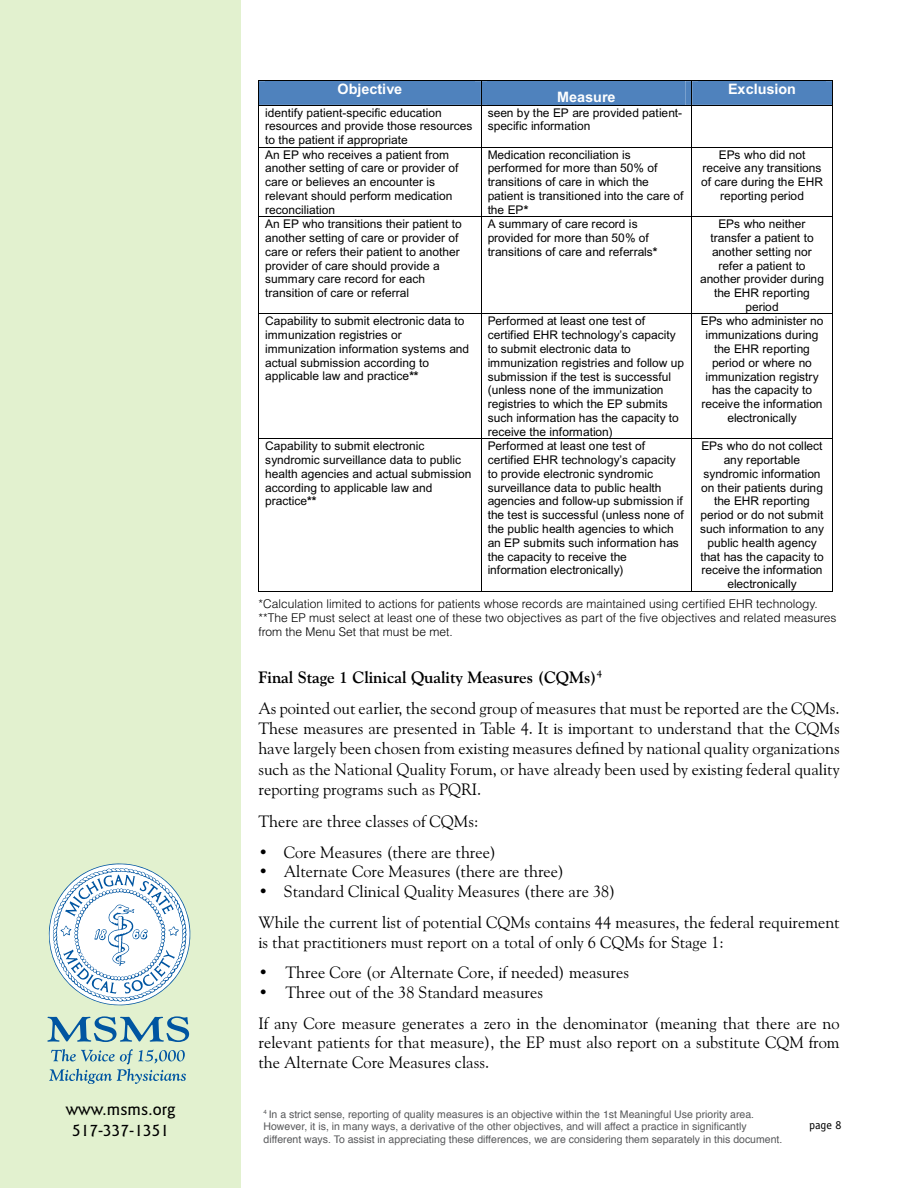
<style>
.page{position:relative;width:918px;height:1188px;background:#fff}
.page>*{position:absolute;margin:0;border:0;box-sizing:border-box;transform-origin:0 0}
.t1{font:500 18px/21.6px "Goudy Sans";color:#000;text-align:center}
.t2{font:700 16.8px "Arial";color:#000}
.t3{font:16.5px/20.2px "Goudy Old Style BT";color:#000}
.t4{font:14.4px/16.5px "Arial";color:#000}
.t5{font:700 14.4px "Arial";letter-spacing:.005em;color:#fff}
.t6{font:12px/13.8px "Arial";color:#000}
.t7{font:300 12px/14.4px "Helvetica";color:#000}
.t8{font:12px "Officina Sans";color:#000}
.t9{font:10.5px/12.6px "Helvetica";color:#58595b}
.t10{font:9.6px "Arial";color:#000}
.t11{font:7.8px "Arial";color:#000}
.s1{font-weight:700}
.s2{font-size:14.4px}
</style>
<div class="page">
<div style="left:0;top:0;width:241px;height:1188px;background:#e2f1cf"></div>
<svg style="left:48px;top:863px;width:143px;height:143px"></svg>
<svg style="left:47px;top:1016px;width:142px;height:26px"></svg>
<svg style="left:49px;top:1049px;width:137px;height:35px"></svg>
<svg style="left:258px;top:81px;width:575px;height:25px;background:#4b7cb4"></svg>
<hr style="left:258px;top:105px;width:1px;height:42px;background:#000">
<hr style="left:481px;top:105px;width:1px;height:42px;background:#000">
<hr style="left:692px;top:105px;width:1px;height:42px;background:#000">
<hr style="left:832px;top:105px;width:1px;height:42px;background:#000">
<hr style="left:259px;top:147px;width:222px;height:1px;background:#000">
<hr style="left:481px;top:147px;width:211px;height:1px;background:#000">
<hr style="left:692px;top:147px;width:140px;height:1px;background:#000">
<hr style="left:258px;top:148px;width:1px;height:69px;background:#000">
<hr style="left:481px;top:148px;width:1px;height:69px;background:#000">
<hr style="left:692px;top:148px;width:1px;height:69px;background:#000">
<hr style="left:832px;top:148px;width:1px;height:69px;background:#000">
<hr style="left:259px;top:217px;width:222px;height:1px;background:#000">
<hr style="left:481px;top:217px;width:211px;height:1px;background:#000">
<hr style="left:692px;top:217px;width:140px;height:1px;background:#000">
<hr style="left:258px;top:217px;width:1px;height:97px;background:#000">
<hr style="left:481px;top:217px;width:1px;height:97px;background:#000">
<hr style="left:692px;top:217px;width:1px;height:97px;background:#000">
<hr style="left:832px;top:217px;width:1px;height:97px;background:#000">
<hr style="left:259px;top:314px;width:222px;height:1px;background:#000">
<hr style="left:481px;top:314px;width:211px;height:1px;background:#000">
<hr style="left:692px;top:314px;width:140px;height:1px;background:#000">
<hr style="left:258px;top:314px;width:1px;height:125px;background:#000">
<hr style="left:481px;top:314px;width:1px;height:125px;background:#000">
<hr style="left:692px;top:314px;width:1px;height:125px;background:#000">
<hr style="left:832px;top:314px;width:1px;height:125px;background:#000">
<hr style="left:259px;top:439px;width:222px;height:1px;background:#000">
<hr style="left:481px;top:439px;width:211px;height:1px;background:#000">
<hr style="left:692px;top:439px;width:140px;height:1px;background:#000">
<hr style="left:258px;top:439px;width:1px;height:152px;background:#000">
<hr style="left:259px;top:591px;width:222px;height:1px;background:#000">
<hr style="left:481px;top:439px;width:1px;height:152px;background:#000">
<hr style="left:481px;top:591px;width:211px;height:1px;background:#000">
<hr style="left:692px;top:439px;width:1px;height:152px;background:#000">
<hr style="left:692px;top:591px;width:140px;height:1px;background:#000">
<hr style="left:832px;top:439px;width:1px;height:152px;background:#000">
<p class="t5" style="left:337px;top:81px;width:66px">Objective</p>
<p class="t5" style="left:557px;top:88px;width:60px">Measure</p>
<p class="t5" style="left:728px;top:81px;width:70px">Exclusion</p>
<p class="t6" style="left:265px;top:106px;width:209px">identify patient-specific education resources and provide those resources to the patient if appropriate</p>
<p class="t6" style="left:488px;top:106px;width:196px">seen by the EP are provided patient&shy;specific information</p>
<p class="t6" style="left:265px;top:148px;width:195px">An EP who receives a patient from another setting of care or provider of care or believes an encounter is relevant should perform medication reconciliation</p>
<p class="t6" style="left:488px;top:148px;width:197px">Medication reconciliation is performed for more than 50% of transitions of care in which the patient is transitioned into the care of the EP<span class="s1">*</span></p>
<p class="t6" style="left:701px;top:148px;width:123px;text-align:center">EPs who did not receive any transitions of care during the EHR reporting period</p>
<p class="t6" style="left:265px;top:217px;width:198px">An EP who transitions their patient to another setting of care or provider of care or refers their patient to another provider of care should provide a summary care record for each transition of care or referral</p>
<p class="t6" style="left:488px;top:217px;width:171px">A summary of care record is provided for more than 50% of transitions of care and referrals<span class="s1">*</span></p>
<p class="t6" style="left:700px;top:217px;width:125px;text-align:center">EPs who neither transfer a patient to another setting nor refer a patient to another provider during the EHR reporting period</p>
<p class="t6" style="left:265px;top:314px;width:206px">Capability to submit electronic data to immunization registries or immunization information systems and actual submission according to applicable law and practice<span class="s1">**</span></p>
<p class="t6" style="left:488px;top:314px;width:198px">Performed at least one test of certified EHR technology’s capacity to submit electronic data to immunization registries and follow up submission if the test is successful (unless none of the immunization registries to which the EP submits such information has the capacity to receive the information)</p>
<p class="t6" style="left:701px;top:314px;width:124px;text-align:center">EPs who administer no immunizations during the EHR reporting period or where no immunization registry has the capacity to receive the information electronically</p>
<p class="t6" style="left:265px;top:439px;width:208px">Capability to submit electronic syndromic surveillance data to public health agencies and actual submission according to applicable law and practice<span class="s1">**</span></p>
<p class="t6" style="left:488px;top:439px;width:197px">Performed at least one test of certified EHR technology’s capacity to provide electronic syndromic surveillance data to public health agencies and follow-up submission if the test is successful (unless none of the public health agencies to which an EP submits such information has the capacity to receive the information electronically)</p>
<p class="t6" style="left:700px;top:439px;width:126px;text-align:center">EPs who do not collect any reportable syndromic information on their patients during the EHR reporting period or do not submit such information to any public health agency that has the capacity to receive the information electronically</p>
<p class="t6" style="left:265px;top:599px;width:556px">*Calculation limited to actions for patients whose records are maintained using certified EHR technology.</p>
<p class="t7" style="left:258px;top:596px;width:580px">*Calculation limited to actions for patients whose records are maintained using certified EHR technology. **The EP must select at least one of these two objectives as part of the five objectives and related measures from the Menu Set that must be met.</p>
<h3 class="t3" style="left:258px;top:661px;width:583px;line-height:31px"><span class="s1">Final Stage 1 Clinical Quality Measures (CQMs)</span><sup>4<br></sup>As pointed out earlier, the second group of measures that must be reported are the CQMs.</h3>
<p class="t3" style="left:258px;top:718px;width:583px;text-align:justify">These measures are presented in Table 4. It is important to understand that the CQMs have largely been chosen from existing measures defined by national quality organizations such as the National Quality Forum, or have already been used by existing federal quality reporting programs such as PQRI.</p>
<h3 class="t3" style="left:258px;top:811px;width:222px">There are three classes of CQMs:</h3>
<h3 class="t3" style="left:258px;top:841px;width:239px">• Core Measures (there are three)</h3>
<h3 class="t3" style="left:258px;top:861px;width:307px">• Alternate Core Measures (there are three)</h3>
<h3 class="t3" style="left:258px;top:876px;width:583px;line-height:30.6px">• Standard Clinical Quality Measures (there are 38)<br>While the current list of potential CQMs contains 44 measures, the federal requirement</h3>
<h3 class="t3" style="left:258px;top:931px;width:467px">is that practitioners must report on a total of only 6 CQMs for Stage 1:</h3>
<h3 class="t3" style="left:258px;top:962px;width:372px">• Three Core (or Alternate Core, if needed) measures</h3>
<h3 class="t3" style="left:258px;top:977px;width:583px;line-height:30.6px">• Three out of the 38 Standard measures<br>If any Core measure generates a zero in the denominator (meaning that there are no</h3>
<h3 class="t3" style="left:258px;top:1032px;width:583px;line-height:19.8px">relevant patients for that measure), the EP must also report on a substitute CQM from the Alternate Core Measures class.</h3>
<h2 class="t2" style="left:265px;top:678px;width:378px">Final Stage 1 Clinical Quality Measures (CQMs)</h2>
<p class="t4" style="left:265px;top:705px;width:546px">As pointed out earlier, the second group of measures that must be reported are the<br>CQMs. These measures are presented in Table 4 below. It is important to understand</p>
<p class="t10" style="left:265px;top:767px;width:7px">4</p>
<p class="t11" style="left:662px;top:769px;width:8px">st</p>
<p class="t6" style="left:265px;top:816px;width:58px">document<span class="s2">.</span></p>
<h1 class="t1" style="left:66px;top:1098px;width:111px">www.msms.org<br>517-337-1351</h1>
<p class="t9" style="left:264px;top:1108px;width:520px"><sup>4</sup> In a strict sense, reporting of quality measures is an objective within the 1st Meaningful Use priority area.<br>However, it is, in many ways, a derivative of the other objectives, and will affect a practice in significantly different ways. To assist in appreciating these differences, we are considering them separately in this document.</p>
<p class="t8" style="left:809px;top:1118px;width:34px">page 8</p>
</div>
